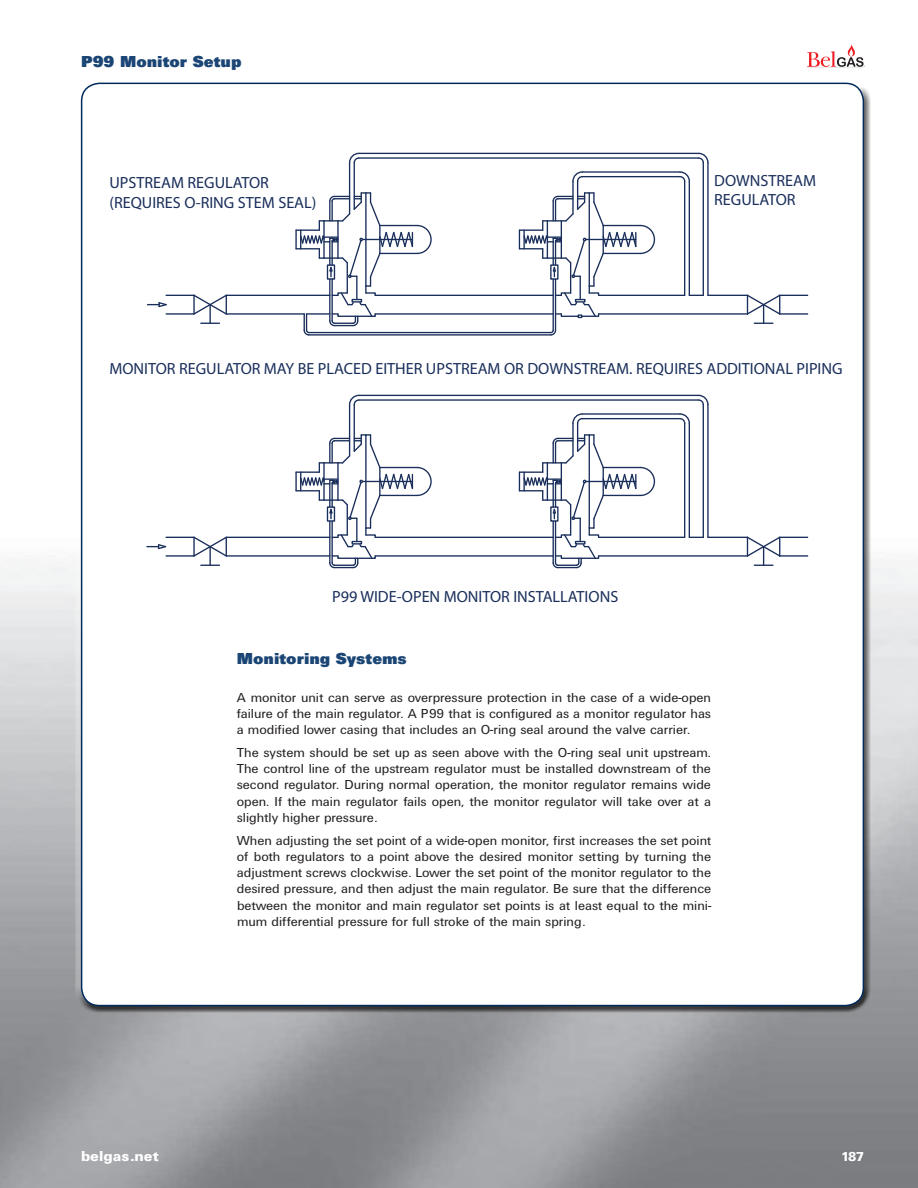
<style>
.page{position:relative;width:918px;height:1188px;background:#fff}
.page>*{position:absolute;margin:0;border:0;box-sizing:border-box;transform-origin:0 0}
.t1{font:16.5px "Univers Ultra Bold DTC";color:#1a4574}
.t2{font:16.2px/19.5px "Myriad Pro";color:#192e5a}
.t3{font:15px "Univers Black DTC";color:#fff}
.t4{font:13.5px/16.2px "Univers DTC";color:#231f20;text-align:justify}
.t5{font:13.5px "Univers Black DTC";color:#fff}
</style>
<div class="page">
<svg style="left:807px;top:44px;width:58px;height:23px"></svg>
<hr style="left:375px;top:537px;width:178px;height:1px;background:#192e5a">
<hr style="left:375px;top:555px;width:178px;height:2px;background:#192e5a">
<hr style="left:354px;top:405px;width:1px;height:46px;background:#192e5a">
<hr style="left:349px;top:405px;width:1px;height:51px;background:#192e5a">
<hr style="left:359px;top:395px;width:340px;height:1px;background:#192e5a">
<hr style="left:359px;top:399px;width:340px;height:2px;background:#192e5a">
<svg style="left:348px;top:394px;width:12px;height:12px"></svg>
<hr style="left:707px;top:405px;width:2px;height:132px;background:#192e5a">
<hr style="left:703px;top:405px;width:1px;height:132px;background:#192e5a">
<svg style="left:697px;top:394px;width:12px;height:12px"></svg>
<hr style="left:226px;top:537px;width:104px;height:1px;background:#192e5a">
<hr style="left:226px;top:555px;width:104px;height:2px;background:#192e5a">
<hr style="left:599px;top:537px;width:86px;height:1px;background:#192e5a">
<svg style="left:689px;top:537px;width:14px;height:1px"></svg>
<hr style="left:708px;top:537px;width:39px;height:1px;background:#192e5a">
<hr style="left:599px;top:555px;width:148px;height:2px;background:#192e5a">
<hr style="left:582px;top:413px;width:98px;height:2px;background:#192e5a">
<hr style="left:582px;top:418px;width:98px;height:1px;background:#192e5a">
<hr style="left:689px;top:423px;width:1px;height:114px;background:#192e5a">
<hr style="left:684px;top:423px;width:1px;height:114px;background:#192e5a">
<svg style="left:679px;top:413px;width:11px;height:12px"></svg>
<svg style="left:746px;top:536px;width:62px;height:30px"></svg>
<hr style="left:780px;top:555px;width:28px;height:2px;background:#192e5a">
<hr style="left:375px;top:295px;width:178px;height:1px;background:#192e5a">
<hr style="left:375px;top:313px;width:178px;height:2px;background:#192e5a">
<hr style="left:354px;top:163px;width:1px;height:46px;background:#192e5a">
<hr style="left:349px;top:163px;width:1px;height:51px;background:#192e5a">
<hr style="left:359px;top:153px;width:340px;height:1px;background:#192e5a">
<hr style="left:359px;top:157px;width:340px;height:2px;background:#192e5a">
<svg style="left:348px;top:152px;width:12px;height:12px"></svg>
<hr style="left:707px;top:163px;width:2px;height:132px;background:#192e5a">
<hr style="left:703px;top:163px;width:1px;height:132px;background:#192e5a">
<svg style="left:697px;top:152px;width:12px;height:12px"></svg>
<hr style="left:226px;top:295px;width:104px;height:1px;background:#192e5a">
<hr style="left:226px;top:313px;width:78px;height:2px;background:#192e5a">
<hr style="left:555px;top:279px;width:1px;height:51px;background:#192e5a">
<hr style="left:553px;top:279px;width:1px;height:51px;background:#192e5a">
<hr style="left:599px;top:295px;width:86px;height:1px;background:#192e5a">
<svg style="left:689px;top:295px;width:14px;height:1px"></svg>
<hr style="left:708px;top:295px;width:39px;height:1px;background:#192e5a">
<hr style="left:599px;top:313px;width:148px;height:2px;background:#192e5a">
<hr style="left:582px;top:171px;width:98px;height:2px;background:#192e5a">
<hr style="left:582px;top:176px;width:98px;height:1px;background:#192e5a">
<hr style="left:689px;top:181px;width:1px;height:114px;background:#192e5a">
<hr style="left:684px;top:181px;width:1px;height:114px;background:#192e5a">
<svg style="left:679px;top:171px;width:11px;height:12px"></svg>
<svg style="left:746px;top:294px;width:62px;height:30px"></svg>
<hr style="left:780px;top:313px;width:28px;height:2px;background:#192e5a">
<hr style="left:309px;top:334px;width:242px;height:2px;background:#192e5a">
<hr style="left:309px;top:332px;width:242px;height:1px;background:#192e5a">
<svg style="left:550px;top:329px;width:7px;height:7px"></svg>
<svg style="left:295px;top:192px;width:137px;height:144px"></svg>
<svg style="left:295px;top:434px;width:137px;height:135px"></svg>
<svg style="left:519px;top:413px;width:137px;height:156px"></svg>
<svg style="left:519px;top:171px;width:137px;height:147px"></svg>
<svg style="left:147px;top:294px;width:81px;height:30px"></svg>
<svg style="left:147px;top:536px;width:81px;height:30px"></svg>
<p class="t1" style="left:81px;top:52px;width:162px">P99 Monitor Setup</p>
<p class="t2" style="left:109px;top:173px;width:209px">UPSTREAM REGULATOR (REQUIRES O-RING STEM SEAL)</p>
<p class="t2" style="left:714px;top:171px;width:103px">DOWNSTREAM<br>REGULATOR</p>
<p class="t2" style="left:109px;top:359px;width:735px">MONITOR REGULATOR MAY BE PLACED EITHER UPSTREAM OR DOWNSTREAM. REQUIRES ADDITIONAL PIPING</p>
<p class="t2" style="left:332px;top:587px;width:288px">P99 WIDE-OPEN MONITOR INSTALLATIONS</p>
<p class="t1" style="left:237px;top:649px;width:171px">Monitoring Systems</p>
<p class="t4" style="left:237px;top:689px;width:476px">A monitor unit can serve as overpressure protection in the case of a wide-open failure of the main regulator. A P99 that is configured as a monitor regulator has a modified lower casing that includes an O-ring seal around the valve carrier.</p>
<p class="t4" style="left:237px;top:744px;width:476px">The system should be set up as seen above with the O-ring seal unit upstream.<br>The control line of the upstream regulator must be installed downstream of the second regulator. During normal operation, the monitor regulator remains wide open. If the main regulator fails open, the monitor regulator will take over at a slightly higher pressure.</p>
<p class="t4" style="left:237px;top:832px;width:476px">When adjusting the set point of a wide-open monitor, first increases the set point of both regulators to a point above the desired monitor setting by turning the adjustment screws clockwise. Lower the set point of the monitor regulator to the desired pressure, and then adjust the main regulator. Be sure that the difference between the monitor and main regulator set points is at least equal to the mini&shy;mum differential pressure for full stroke of the main spring.</p>
<p class="t3" style="left:81px;top:1147px;width:79px">belgas.net</p>
<p class="t5" style="left:841px;top:1149px;width:25px">187</p>
</div>
